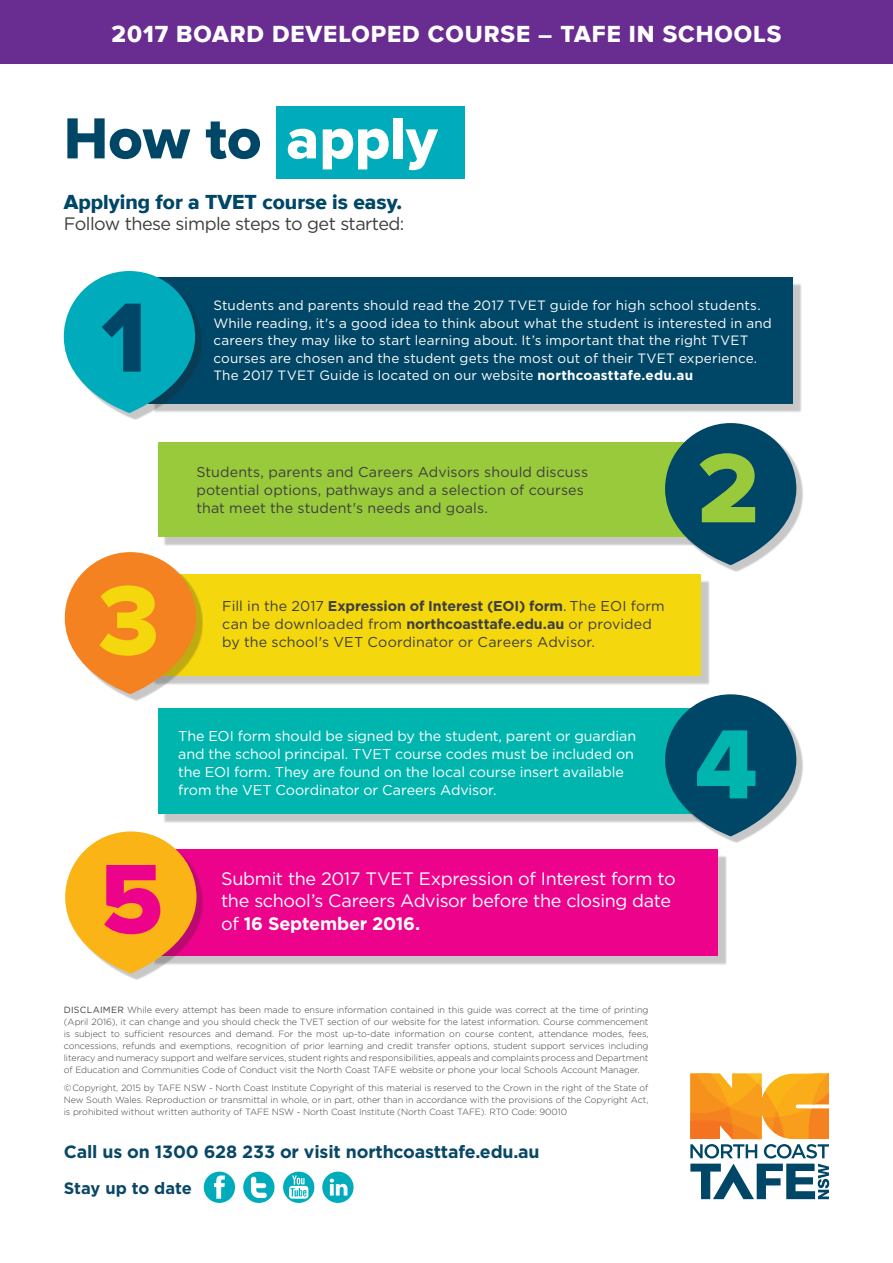
<style>
.page{position:relative;width:893px;height:1263px;background:#fff}
.page>*{position:absolute;margin:0;border:0;box-sizing:border-box;transform-origin:0 0}
.t1{font:102px "Proxima Nova A Extrabld";color:#f4d80d}
.t2{font:102px "Proxima Nova A Extrabld";color:#ed028c}
.t3{font:102px "Proxima Nova A Extrabld";color:#004666}
.t4{font:102px "Proxima Nova A Extrabld";color:#99ca3b}
.t5{font:102px "Proxima Nova A Extrabld";color:#00b5ae}
.t6{font:60px "Proxima Nova Extrabld";color:#004666}
.t7{font:24px "Proxima Nova Extrabld";letter-spacing:.04em;color:#fff}
.t8{font:21px "Proxima Nova Extrabld";color:#004666}
.t9{font:18px/22.5px "Gotham HTF";letter-spacing:-.02em;color:#fff}
.t10{font:18px "Gotham HTF";letter-spacing:-.03em;color:#3e3e3c}
.t11{font:700 17.7px "Gotham HTF";letter-spacing:-.01em;color:#084766}
.t12{font:700 16.5px "Gotham HTF";letter-spacing:-.005em;color:#084766}
.t13{font:14.25px/18px "Gotham HTF";letter-spacing:.01em;color:#3e3e3f}
.t14{font:14.25px/18px "Gotham HTF";letter-spacing:-.005em;color:#fff}
.t15{font:13.5px/17.7px "Gotham HTF";letter-spacing:.01em;color:#fff}
.t16{font:300 9px/12px "Gotham HTF";letter-spacing:-.005em;color:#3e3e3f;text-align:justify}
.s1{color:#fff}
.s2{font-weight:700}
.s3{font-weight:400}
</style>
<div class="page">
<div style="left:153px;top:580px;width:557px;height:106px;background:#231f20;opacity:.25"></div>
<div style="left:148px;top:574px;width:553px;height:102px;background:#f4d80d"></div>
<div style="left:153px;top:855px;width:574px;height:110px;background:#231f20;opacity:.25"></div>
<div style="left:148px;top:849px;width:570px;height:107px;background:#ed028c"></div>
<div style="left:69px;top:557px;width:134px;height:144px;background:#231f20;opacity:.25"></div>
<div style="left:65px;top:552px;width:131px;height:142px;background:#f58220;border-radius:66px"></div>
<div style="left:70px;top:836px;width:134px;height:145px;background:#231f20;opacity:.25"></div>
<div style="left:65px;top:831px;width:131px;height:142px;background:#fbb416;border-radius:66px"></div>
<div style="left:153px;top:283px;width:649px;height:130px;background:#231f20;opacity:.25"></div>
<div style="left:148px;top:277px;width:644px;height:127px;background:#004666"></div>
<div style="left:164px;top:447px;width:588px;height:99px;background:#231f20;opacity:.25"></div>
<div style="left:158px;top:442px;width:585px;height:95px;background:#99ca3b"></div>
<div style="left:164px;top:714px;width:588px;height:109px;background:#231f20;opacity:.25"></div>
<div style="left:158px;top:708px;width:585px;height:106px;background:#00b5ae"></div>
<div style="left:68px;top:276px;width:134px;height:144px;background:#231f20;opacity:.25"></div>
<div style="left:64px;top:271px;width:131px;height:142px;background:#00acbc;border-radius:66px"></div>
<div style="left:670px;top:428px;width:133px;height:144px;background:#231f20;opacity:.25"></div>
<div style="left:665px;top:423px;width:131px;height:142px;background:#004666;border-radius:66px"></div>
<div style="left:670px;top:699px;width:133px;height:145px;background:#231f20;opacity:.25"></div>
<div style="left:665px;top:694px;width:131px;height:142px;background:#004666;border-radius:66px"></div>
<div style="left:276px;top:106px;width:189px;height:72px;background:#00acbc"></div>
<div style="left:0;top:0;width:893px;height:64px;background:#692c91"></div>
<svg style="left:322px;top:1172px;width:32px;height:31px"></svg>
<svg style="left:330px;top:1178px;width:17px;height:17px"></svg>
<div style="left:283px;top:1172px;width:31px;height:31px;background:#00acbc;border-radius:50%"></div>
<svg style="left:289px;top:1175px;width:19px;height:24px"></svg>
<div style="left:243px;top:1172px;width:31px;height:31px;background:#00acbc;border-radius:50%"></div>
<svg style="left:251px;top:1177px;width:16px;height:21px"></svg>
<div style="left:204px;top:1172px;width:31px;height:31px;background:#00acbc;border-radius:50%"></div>
<svg style="left:214px;top:1175px;width:11px;height:24px"></svg>
<svg style="left:690px;top:1073px;width:139px;height:126px"></svg>
<h3 class="t7" style="left:112px;top:20px;width:671px">2017 BOARD DEVELOPED COURSE – TAFE IN SCHOOLS</h3>
<h2 class="t6" style="left:64px;top:104px;width:375px">How to <span class="s1">apply</span></h2>
<h3 class="t8" style="left:64px;top:190px;width:340px">Applying for a TVET course is easy.</h3>
<h3 class="t10" style="left:64px;top:214px;width:342px">Follow these simple steps to get started:</h3>
<h1 class="t3" style="left:101px;top:279px;width:47px">1</h1>
<h1 class="t1" style="left:98px;top:562px;width:63px">3</h1>
<p class="t15" style="left:213px;top:296px;width:560px">Students and parents should read the 2017 TVET guide for high school students.<br>While reading, it's a good idea to think about what the student is interested in and careers they may like to start learning about. It’s important that the right TVET courses are chosen and the student gets the most out of their TVET experience.<br>The 2017 TVET Guide is located on our website <span class="s2">northcoasttafe.edu.au</span></p>
<h3 class="t13" style="left:196px;top:463px;width:393px">Students, parents and Careers Advisors should discuss potential options, pathways and a selection of courses that meet the student's needs and goals.</h3>
<h3 class="t13" style="left:222px;top:597px;width:444px">Fill in the 2017 <span class="s2">Expression of Interest (EOI) form</span>. The EOI form can be downloaded from <span class="s2">northcoasttafe.edu.au</span> or provided by the school's VET Coordinator or Careers Advisor.</h3>
<h1 class="t4" style="left:697px;top:430px;width:63px">2</h1>
<h3 class="t14" style="left:178px;top:726px;width:459px">The EOI form should be signed by the student, parent or guardian and the school principal. TVET course codes must be included on the EOI form. They are found on the local course insert available from the VET Coordinator or Careers Advisor.</h3>
<h1 class="t5" style="left:695px;top:706px;width:64px">4</h1>
<h1 class="t2" style="left:100px;top:840px;width:64px">5</h1>
<h3 class="t9" style="left:221px;top:867px;width:456px">Submit the 2017 TVET Expression of Interest form to the school’s Careers Advisor before the closing date of <span class="s2">16 September 2016.</span></h3>
<p class="t16" style="left:64px;top:1003px;width:586px"><span class="s3">DISCLAIMER</span> While every attempt has been made to ensure information contained in this guide was correct at the time of printing (April 2016), it can change and you should check the TVET section of our website for the latest information. Course commencement is subject to sufficient resources and demand. For the most up-to-date information on course content, attendance modes, fees, concessions, refunds and exemptions, recognition of prior learning and credit transfer options, student support services including literacy and numeracy support and welfare services, student rights and responsibilities, appeals and complaints process and Department of Education and Communities Code of Conduct visit the North Coast TAFE website or phone your local Schools Account Manager.</p>
<p class="t16" style="left:64px;top:1082px;width:586px">©Copyright, 2015 by TAFE NSW - North Coast Institute Copyright of this material is reserved to the Crown in the right of the State of New South Wales. Reproduction or transmittal in whole, or in part, other than in accordance with the provisions of the Copyright Act, is prohibited without written authority of TAFE NSW - North Coast Institute (North Coast TAFE). RTO Code: 90010</p>
<h3 class="t11" style="left:64px;top:1142px;width:477px">Call us on 1300 628 233 or visit northcoasttafe.edu.au</h3>
<h3 class="t12" style="left:64px;top:1179px;width:130px">Stay up to date</h3>
</div>
